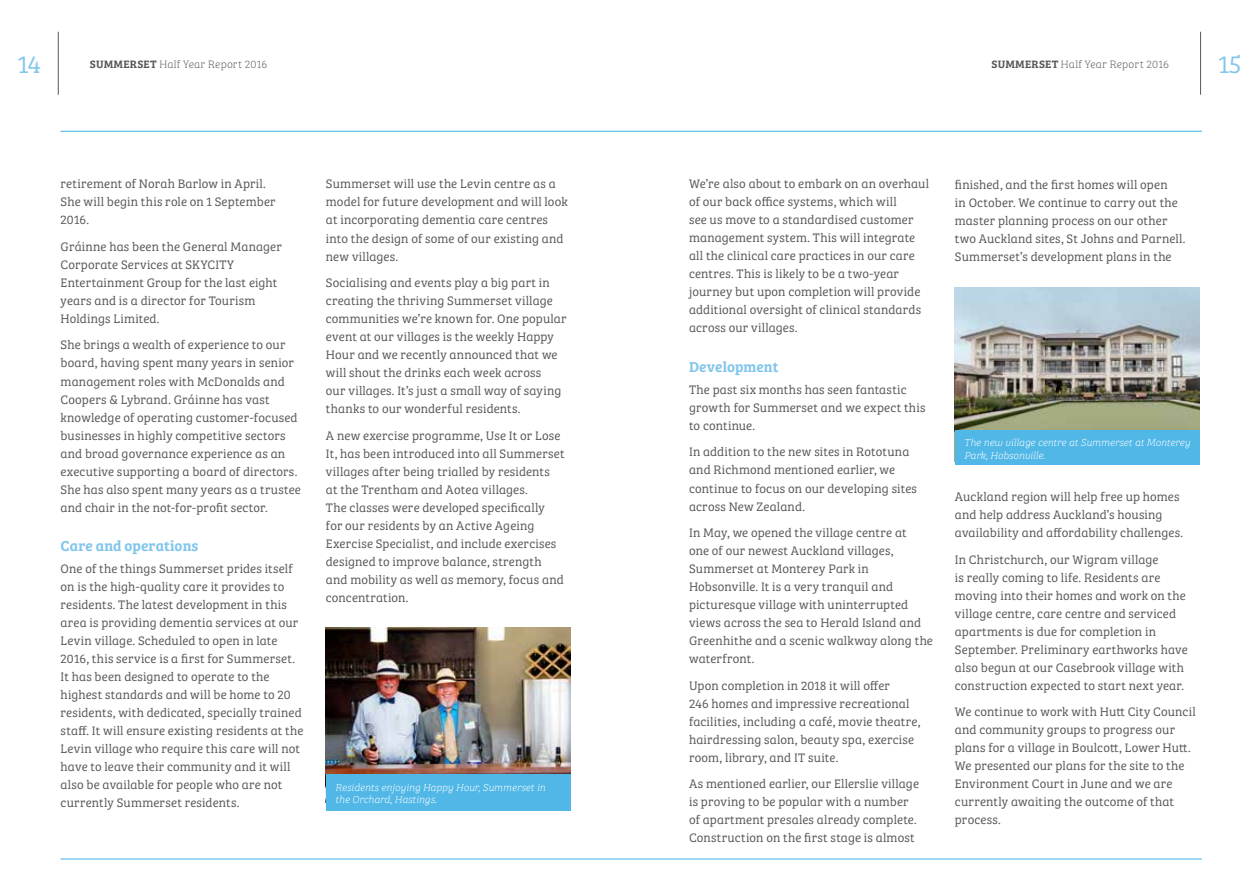
<style>
.page{position:relative;width:1259px;height:893px;background:#fff}
.page>*{position:absolute;margin:0;border:0;box-sizing:border-box;transform-origin:0 0}
.t1{font:300 25.5px "Bree Serif";color:#82c6ec}
.t2{font:600 15px "Bree Serif";letter-spacing:.005em;color:#82c6ec}
.t3{font:300 12.75px/18px "Bree Serif";letter-spacing:.015em;color:#575756}
.t4{font:100 11.1px "Bree Serif";letter-spacing:.02em;color:#575756}
.t5{font:italic 100 10.5px/12.6px "Bree Serif";letter-spacing:-.005em;color:#fff}
.s1{font-weight:600}
</style>
<div class="page">
<hr style="left:1200px;top:32px;width:1px;height:63px;background:#575756">
<hr style="left:61px;top:131px;width:1141px;height:1px;background:#50b7e7">
<hr style="left:61px;top:858px;width:1141px;height:1px;background:#50b7e7">
<hr style="left:58px;top:32px;width:1px;height:63px;background:#575756">
<img style="left:326px;top:628px;width:244px;height:146px">
<div style="left:326px;top:774px;width:244px;height:37px;background:#50b7e7"></div>
<img style="left:955px;top:287px;width:244px;height:144px">
<div style="left:955px;top:431px;width:244px;height:34px;background:#50b7e7"></div>
<h1 class="t1" style="left:18px;top:46px;width:25px">14</h1>
<p class="t4" style="left:90px;top:56px;width:179px"><span class="s1">SUMMERSET</span> Half Year Report 2016</p>
<p class="t3" style="left:61px;top:174px;width:217px">retirement of Norah Barlow in April.<br>She will begin this role on 1 September<br>2016.</p>
<p class="t3" style="left:61px;top:237px;width:223px">Gráinne has been the General Manager<br>Corporate Services at SKYCITY<br>Entertainment Group for the last eight years and is a director for Tourism<br>Holdings Limited.</p>
<p class="t3" style="left:61px;top:335px;width:242px">She brings a wealth of experience to our board, having spent many years in senior management roles with McDonalds and Coopers &amp; Lybrand. Gráinne has vast knowledge of operating customer-focused businesses in highly competitive sectors and broad governance experience as an executive supporting a board of directors.<br>She has also spent many years as a trustee and chair in the not-for-profit sector.</p>
<p class="t2" style="left:61px;top:534px;width:139px">Care and operations</p>
<p class="t3" style="left:61px;top:559px;width:244px">One of the things Summerset prides itself on is the high-quality care it provides to residents. The latest development in this area is providing dementia services at our Levin village. Scheduled to open in late 2016, this service is a first for Summerset.<br>It has been designed to operate to the highest standards and will be home to 20 residents, with dedicated, specially trained staff. It will ensure existing residents at the Levin village who require this care will not have to leave their community and it will also be available for people who are not currently Summerset residents.</p>
<p class="t3" style="left:326px;top:174px;width:243px">Summerset will use the Levin centre as a model for future development and will look at incorporating dementia care centres into the design of some of our existing and new villages.</p>
<p class="t3" style="left:326px;top:273px;width:242px">Socialising and events play a big part in creating the thriving Summerset village communities we’re known for. One popular event at our villages is the weekly Happy Hour and we recently announced that we will shout the drinks each week across<br>our villages. It’s just a small way of saying thanks to our wonderful residents.</p>
<p class="t3" style="left:326px;top:425px;width:240px">A new exercise programme, Use It or Lose It, has been introduced into all Summerset villages after being trialled by residents at the Trentham and Aotea villages.<br>The classes were developed specifically<br>for our residents by an Active Ageing Exercise Specialist, and include exercises designed to improve balance, strength and mobility as well as memory, focus and concentration.</p>
<p class="t5" style="left:335px;top:780px;width:212px">Residents enjoying Happy Hour, Summerset in the Orchard, Hastings.</p>
<p class="t4" style="left:991px;top:56px;width:179px"><span class="s1">SUMMERSET</span> Half Year Report 2016</p>
<h1 class="t1" style="left:1218px;top:46px;width:24px">15</h1>
<p class="t3" style="left:689px;top:174px;width:241px">We’re also about to embark on an overhaul of our back office systems, which will<br>see us move to a standardised customer management system. This will integrate all the clinical care practices in our care centres. This is likely to be a two-year journey but upon completion will provide additional oversight of clinical standards across our villages.</p>
<p class="t2" style="left:689px;top:355px;width:91px">Development</p>
<p class="t3" style="left:689px;top:380px;width:238px">The past six months has seen fantastic growth for Summerset and we expect this to continue.</p>
<p class="t3" style="left:689px;top:442px;width:229px">In addition to the new sites in Rototuna and Richmond mentioned earlier, we continue to focus on our developing sites across New Zealand.</p>
<p class="t3" style="left:689px;top:523px;width:245px">In May, we opened the village centre at<br>one of our newest Auckland villages, Summerset at Monterey Park in Hobsonville. It is a very tranquil and picturesque village with uninterrupted views across the sea to Herald Island and Greenhithe and a scenic walkway along the waterfront.</p>
<p class="t3" style="left:689px;top:675px;width:233px">Upon completion in 2018 it will offer<br>246 homes and impressive recreational facilities, including a café, movie theatre, hairdressing salon, beauty spa, exercise room, library, and IT suite.</p>
<p class="t3" style="left:689px;top:774px;width:231px">As mentioned earlier, our Ellerslie village is proving to be popular with a number of apartment presales already complete.<br>Construction on the first stage is almost</p>
<p class="t3" style="left:955px;top:174px;width:232px">finished, and the first homes will open<br>in October. We continue to carry out the master planning process on our other two Auckland sites, St Johns and Parnell.<br>Summerset’s development plans in the</p>
<p class="t5" style="left:964px;top:436px;width:227px">The new village centre at Summerset at Monterey<br>Park, Hobsonville.</p>
<p class="t3" style="left:955px;top:487px;width:230px">Auckland region will help free up homes and help address Auckland’s housing availability and affordability challenges.</p>
<p class="t3" style="left:955px;top:550px;width:234px">In Christchurch, our Wigram village<br>is really coming to life. Residents are moving into their homes and work on the village centre, care centre and serviced apartments is due for completion in September. Preliminary earthworks have also begun at our Casebrook village with construction expected to start next year.</p>
<p class="t3" style="left:955px;top:702px;width:242px">We continue to work with Hutt City Council and community groups to progress our plans for a village in Boulcott, Lower Hutt.<br>We presented our plans for the site to the Environment Court in June and we are currently awaiting the outcome of that process.</p>
</div>
